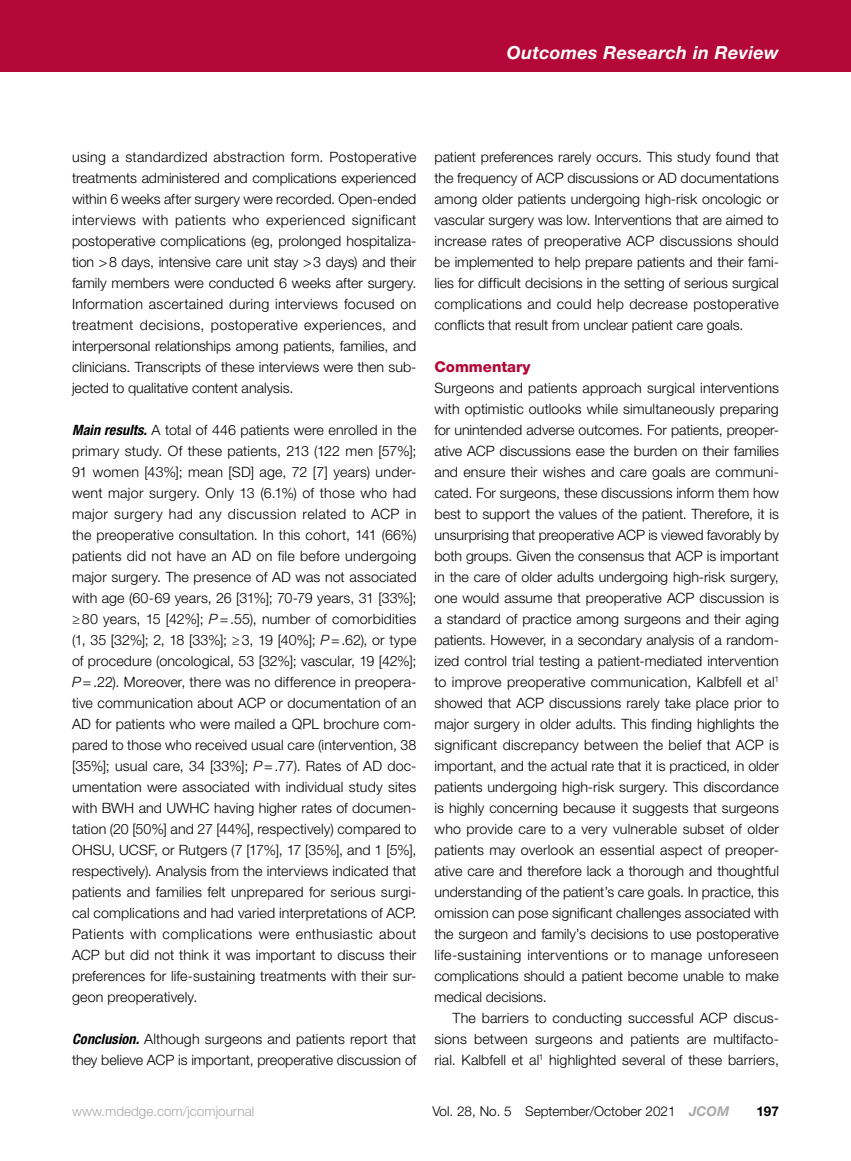
<style>
.page{position:relative;width:851px;height:1161px;background:#fff}
.page>*{position:absolute;margin:0;border:0;box-sizing:border-box;transform-origin:0 0}
.t1{font:italic 700 18px "Helvetica Neue LT Std";letter-spacing:.02em;color:#fff}
.sub1{font:800 15px "Helvetica Neue LT Std";color:#b30838}
.body{font:300 14.25px/21px "Helvetica Neue LT Std";color:#000;text-align:justify}
.body_indent{font:300 14.25px/21px "Helvetica Neue LT Std";letter-spacing:.01em;color:#000;text-align:justify}
.t2{font:300 13.5px "Helvetica Neue LT Std";color:#000}
.t3{font:300 13.5px "Helvetica Neue LT Std";color:#a7a9ac}
.t4{font:700 13.5px "Helvetica Neue LT Std";color:#000}
.s1{font-weight:700;font-style:italic;font-stretch:condensed}
.s2{font-style:italic}
.s3{font-weight:700;font-style:italic;color:#a7a9ac}
</style>
<div class="page">
<div style="left:0;top:0;width:850px;height:72px;background:#b30838"></div>
<p class="t1" style="left:506px;top:41px;width:274px">Outcomes Research in Review</p>
<p class="body" style="left:72px;top:146px;width:346px">using a standardized abstraction form. Postoperative treatments administered and complications experienced within 6 weeks after surgery were recorded. Open-ended interviews with patients who experienced significant postoperative complications (eg, prolonged hospitaliza&shy;tion &gt;8 days, intensive care unit stay &gt;3 days) and their family members were conducted 6 weeks after surgery.<br>Information ascertained during interviews focused on treatment decisions, postoperative experiences, and interpersonal relationships among patients, families, and clinicians. Transcripts of these interviews were then sub&shy;jected to qualitative content analysis.</p>
<p class="body" style="left:72px;top:419px;width:346px"><span class="s1">Main results.</span> A total of 446 patients were enrolled in the primary study. Of these patients, 213 (122 men [57%]; 91 women [43%]; mean [SD] age, 72 [7] years) under&shy;went major surgery. Only 13 (6.1%) of those who had major surgery had any discussion related to ACP in the preoperative consultation. In this cohort, 141 (66%) patients did not have an AD on file before undergoing major surgery. The presence of AD was not associated with age (60-69 years, 26 [31%]; 70-79 years, 31 [33%]; ≥80 years, 15 [42%]; <span class="s2">P</span>=.55), number of comorbidities (1, 35 [32%]; 2, 18 [33%]; ≥3, 19 [40%]; <span class="s2">P</span>=.62), or type of procedure (oncological, 53 [32%]; vascular, 19 [42%]; <span class="s2">P</span>=.22). Moreover, there was no difference in preopera&shy;tive communication about ACP or documentation of an AD for patients who were mailed a QPL brochure com&shy;pared to those who received usual care (intervention, 38 [35%]; usual care, 34 [33%]; <span class="s2">P</span>=.77). Rates of AD doc&shy;umentation were associated with individual study sites with BWH and UWHC having higher rates of documen&shy;tation (20 [50%] and 27 [44%], respectively) compared to OHSU, UCSF, or Rutgers (7 [17%], 17 [35%], and 1 [5%], respectively). Analysis from the interviews indicated that patients and families felt unprepared for serious surgi&shy;cal complications and had varied interpretations of ACP.<br>Patients with complications were enthusiastic about ACP but did not think it was important to discuss their preferences for life-sustaining treatments with their sur&shy;geon preoperatively.</p>
<p class="body" style="left:72px;top:1028px;width:346px"><span class="s1">Conclusion.</span> Although surgeons and patients report that they believe ACP is important, preoperative discussion of</p>
<p class="body" style="left:434px;top:146px;width:346px">patient preferences rarely occurs. This study found that the frequency of ACP discussions or AD documentations among older patients undergoing high-risk oncologic or vascular surgery was low. Interventions that are aimed to increase rates of preoperative ACP discussions should be implemented to help prepare patients and their fami&shy;lies for difficult decisions in the setting of serious surgical complications and could help decrease postoperative conflicts that result from unclear patient care goals.</p>
<p class="sub1" style="left:434px;top:358px;width:98px">Commentary</p>
<p class="body" style="left:434px;top:377px;width:346px">Surgeons and patients approach surgical interventions with optimistic outlooks while simultaneously preparing for unintended adverse outcomes. For patients, preoper&shy;ative ACP discussions ease the burden on their families and ensure their wishes and care goals are communi&shy;cated. For surgeons, these discussions inform them how best to support the values of the patient. Therefore, it is unsurprising that preoperative ACP is viewed favorably by both groups. Given the consensus that ACP is important in the care of older adults undergoing high-risk surgery, one would assume that preoperative ACP discussion is a standard of practice among surgeons and their aging patients. However, in a secondary analysis of a random&shy;ized control trial testing a patient-mediated intervention to improve preoperative communication, Kalbfell et al<sup>1 </sup>showed that ACP discussions rarely take place prior to major surgery in older adults. This finding highlights the significant discrepancy between the belief that ACP is important, and the actual rate that it is practiced, in older patients undergoing high-risk surgery. This discordance is highly concerning because it suggests that surgeons who provide care to a very vulnerable subset of older patients may overlook an essential aspect of preoper&shy;ative care and therefore lack a thorough and thoughtful understanding of the patient’s care goals. In practice, this omission can pose significant challenges associated with the surgeon and family’s decisions to use postoperative life-sustaining interventions or to manage unforeseen complications should a patient become unable to make medical decisions.</p>
<p class="body_indent" style="left:434px;top:1007px;width:346px;text-indent:18px">The barriers to conducting successful ACP discus&shy;sions between surgeons and patients are multifacto&shy;rial. Kalbfell et al<sup>1</sup> highlighted several of these barriers,</p>
<p class="t3" style="left:72px;top:1103px;width:184px">www.mdedge.com/jcomjournal</p>
<p class="t2" style="left:432px;top:1103px;width:298px">Vol. 28, No. 5 September/October 2021 <span class="s3">JCOM</span></p>
<p class="t4" style="left:756px;top:1103px;width:24px">197</p>
</div>
